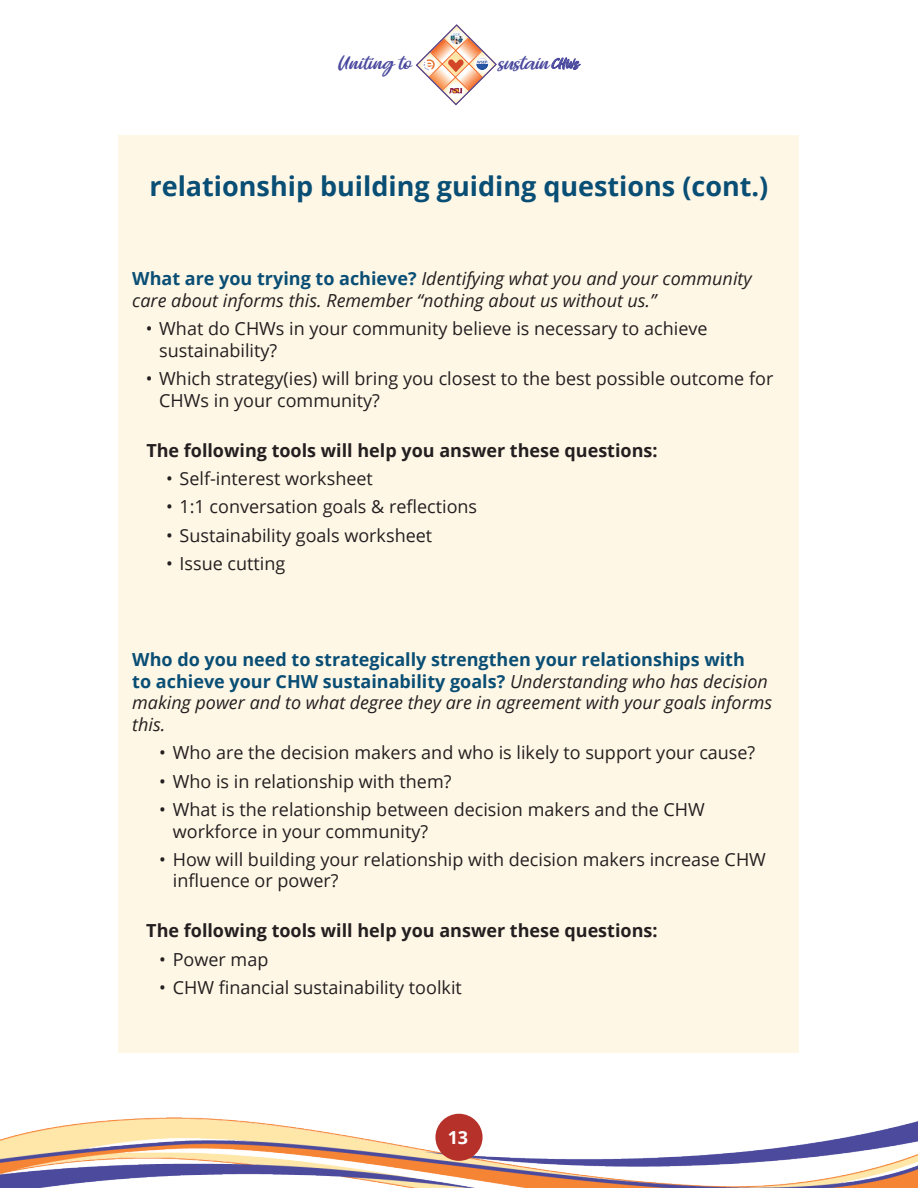
<style>
.page{position:relative;width:918px;height:1188px;background:#fff}
.page>*{position:absolute;margin:0;border:0;box-sizing:border-box;transform-origin:0 0}
.t1{font:700 27px "Open Sans";color:#094e75}
.t2{font:18px/21.6px "Open Sans";color:#231f20}
.t3{font:italic 18px/21.6px "Open Sans";color:#231f20}
.t4{font:700 18px "Open Sans";color:#231f20}
.t5{font:700 18px "Open Sans";color:#fff}
.t6{font:16.35px "Brisbane";letter-spacing:-.015em;color:#4a499e}
.s1{font-size:10.95px}
.s2{font-size:12.75px}
.s3{font-weight:700;font-style:normal;color:#094e75}
</style>
<div class="page">
<img style="left:0;top:1118px;width:918px;height:70px">
<svg style="left:551px;top:57px;width:30px;height:13px"></svg>
<div style="left:435px;top:1114px;width:48px;height:47px;background:#b6312a;border-radius:50%"></div>
<div style="left:119px;top:135px;width:680px;height:918px;background:#fff7e6"></div>
<svg style="left:415px;top:24px;width:82px;height:82px"></svg>
<p class="t6" style="left:338px;top:54px;width:75px">Uniting to</p>
<p class="t6" style="left:498px;top:53px;width:83px">sustain <span class="s1">CHW</span><span class="s2">s</span></p>
<p class="t1" style="left:149px;top:167px;width:620px">relationship building guiding questions (cont.)</p>
<p class="t3" style="left:132px;top:267px;width:621px"><span class="s3">What are you trying to achieve?</span> Identifying what you and your community care about informs this. Remember “nothing about us without us.”</p>
<p class="t2" style="left:159px;top:317px;width:550px;text-indent:-14px">• What do CHWs in your community believe is necessary to achieve sustainability?</p>
<p class="t2" style="left:159px;top:367px;width:616px;text-indent:-14px">• Which strategy(ies) will bring you closest to the best possible outcome for<br>CHWs in your community?</p>
<p class="t4" style="left:146px;top:437px;width:513px">The following tools will help you answer these questions:</p>
<p class="t2" style="left:166px;top:467px;width:208px">• Self-interest worksheet</p>
<p class="t2" style="left:166px;top:495px;width:313px">• 1:1 conversation goals &amp; reflections</p>
<p class="t2" style="left:166px;top:524px;width:268px">• Sustainability goals worksheet</p>
<p class="t2" style="left:166px;top:552px;width:121px">• Issue cutting</p>
<p class="t3" style="left:132px;top:648px;width:641px"><span class="s3">Who do you need to strategically strengthen your relationships with<br>to achieve your CHW sustainability goals?</span> Understanding who has decision making power and to what degree they are in agreement with your goals informs this.</p>
<p class="t2" style="left:159px;top:741px;width:598px">• Who are the decision makers and who is likely to support your cause?</p>
<p class="t2" style="left:159px;top:770px;width:294px">• Who is in relationship with them?</p>
<p class="t2" style="left:173px;top:798px;width:534px;text-indent:-14px">• What is the relationship between decision makers and the CHW workforce in your community?</p>
<p class="t2" style="left:173px;top:848px;width:595px;text-indent:-14px">• How will building your relationship with decision makers increase CHW influence or power?</p>
<p class="t4" style="left:146px;top:918px;width:513px">The following tools will help you answer these questions:</p>
<p class="t2" style="left:159px;top:948px;width:111px">• Power map</p>
<p class="t2" style="left:159px;top:976px;width:304px">• CHW financial sustainability toolkit</p>
<p class="t5" style="left:448px;top:1125px;width:22px">13</p>
</div>
